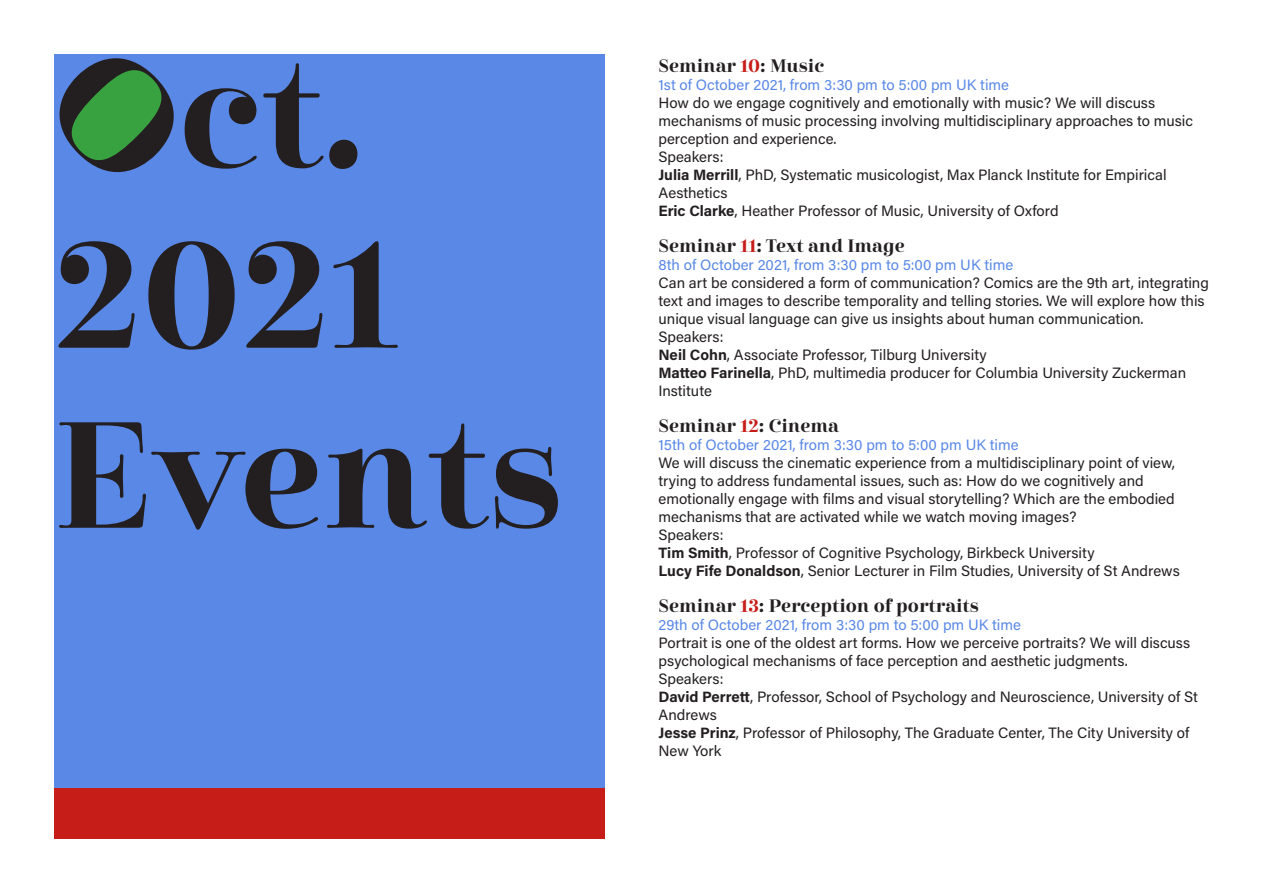
<style>
.page{position:relative;width:1263px;height:893px;background:#fff}
.page>*{position:absolute;margin:0;border:0;box-sizing:border-box;transform-origin:0 0}
.t1{font:150px "Cabrito Didone Nor Bol";color:#231f20}
.Callout_Text{font:18px "Cabrito Didone Nor Bol";color:#231f20}
.Callout_Text-2{font:15px/18px "Acumin Pro";color:#231f20}
.Callout_Text-3{font:15px "Acumin Pro";color:#5a88e6}
.s1{color:#c61d18}
.s2{font-weight:700}
</style>
<div class="page">
<div style="left:54px;top:788px;width:550px;height:51px;background:#c61d18"></div>
<div style="left:54px;top:54px;width:550px;height:734px;background:#5a88e6"></div>
<svg style="left:59px;top:58px;width:198px;height:115px"></svg>
<svg style="left:263px;top:63px;width:61px;height:105px"></svg>
<div style="left:329px;top:140px;width:28px;height:29px;background:#231f20;border-radius:50%"></div>
<p class="t1" style="left:54px;top:205px;width:345px">2021</p>
<p class="t1" style="left:54px;top:385px;width:511px">Events</p>
<p class="Callout_Text" style="left:658px;top:55px;width:167px">Seminar <span class="s1">10</span>: Music</p>
<p class="Callout_Text-3" style="left:658px;top:74px;width:352px">1st of October 2021, from 3:30 pm to 5:00 pm UK time</p>
<p class="Callout_Text-2" style="left:658px;top:93px;width:536px">How do we engage cognitively and emotionally with music? We will discuss mechanisms of music processing involving multidisciplinary approaches to music perception and experience.</p>
<p class="Callout_Text-2" style="left:658px;top:147px;width:67px">Speakers:</p>
<p class="Callout_Text-2" style="left:658px;top:165px;width:510px"><span class="s2">Julia Merrill</span>, PhD, Systematic musicologist, Max Planck Institute for Empirical<br>Aesthetics</p>
<p class="Callout_Text-2" style="left:658px;top:201px;width:402px"><span class="s2">Eric Clarke</span>, Heather Professor of Music, University of Oxford</p>
<p class="Callout_Text" style="left:658px;top:235px;width:248px">Seminar <span class="s1">11</span>: Text and Image</p>
<p class="Callout_Text-3" style="left:658px;top:254px;width:356px">8th of October 2021, from 3:30 pm to 5:00 pm UK time</p>
<p class="Callout_Text-2" style="left:658px;top:273px;width:552px">Can art be considered a form of communication? Comics are the 9th art, integrating text and images to describe temporality and telling stories. We will explore how this unique visual language can give us insights about human communication.</p>
<p class="Callout_Text-2" style="left:658px;top:327px;width:67px">Speakers:</p>
<p class="Callout_Text-2" style="left:658px;top:345px;width:330px"><span class="s2">Neil Cohn</span>, Associate Professor, Tilburg University</p>
<p class="Callout_Text-2" style="left:658px;top:363px;width:529px"><span class="s2">Matteo Farinella</span>, PhD, multimedia producer for Columbia University Zuckerman<br>Institute</p>
<p class="Callout_Text" style="left:658px;top:415px;width:182px">Seminar <span class="s1">12</span>: Cinema</p>
<p class="Callout_Text-3" style="left:658px;top:434px;width:362px">15th of October 2021, from 3:30 pm to 5:00 pm UK time</p>
<p class="Callout_Text-2" style="left:658px;top:453px;width:518px">We will discuss the cinematic experience from a multidisciplinary point of view, trying to address fundamental issues, such as: How do we cognitively and emotionally engage with films and visual storytelling? Which are the embodied mechanisms that are activated while we watch moving images?</p>
<p class="Callout_Text-2" style="left:658px;top:525px;width:67px">Speakers:</p>
<p class="Callout_Text-2" style="left:658px;top:543px;width:437px"><span class="s2">Tim Smith</span>, Professor of Cognitive Psychology, Birkbeck University</p>
<p class="Callout_Text-2" style="left:658px;top:561px;width:523px"><span class="s2">Lucy Fife Donaldson</span>, Senior Lecturer in Film Studies, University of St Andrews</p>
<p class="Callout_Text" style="left:658px;top:595px;width:322px">Seminar <span class="s1">13</span>: Perception of portraits</p>
<p class="Callout_Text-3" style="left:658px;top:614px;width:364px">29th of October 2021, from 3:30 pm to 5:00 pm UK time</p>
<p class="Callout_Text-2" style="left:658px;top:633px;width:533px">Portrait is one of the oldest art forms. How we perceive portraits? We will discuss psychological mechanisms of face perception and aesthetic judgments.</p>
<p class="Callout_Text-2" style="left:658px;top:669px;width:67px">Speakers:</p>
<p class="Callout_Text-2" style="left:658px;top:687px;width:541px"><span class="s2">David Perrett</span>, Professor, School of Psychology and Neuroscience, University of St<br>Andrews</p>
<p class="Callout_Text-2" style="left:658px;top:723px;width:532px"><span class="s2">Jesse Prinz</span>, Professor of Philosophy, The Graduate Center, The City University of<br>New York</p>
</div>
